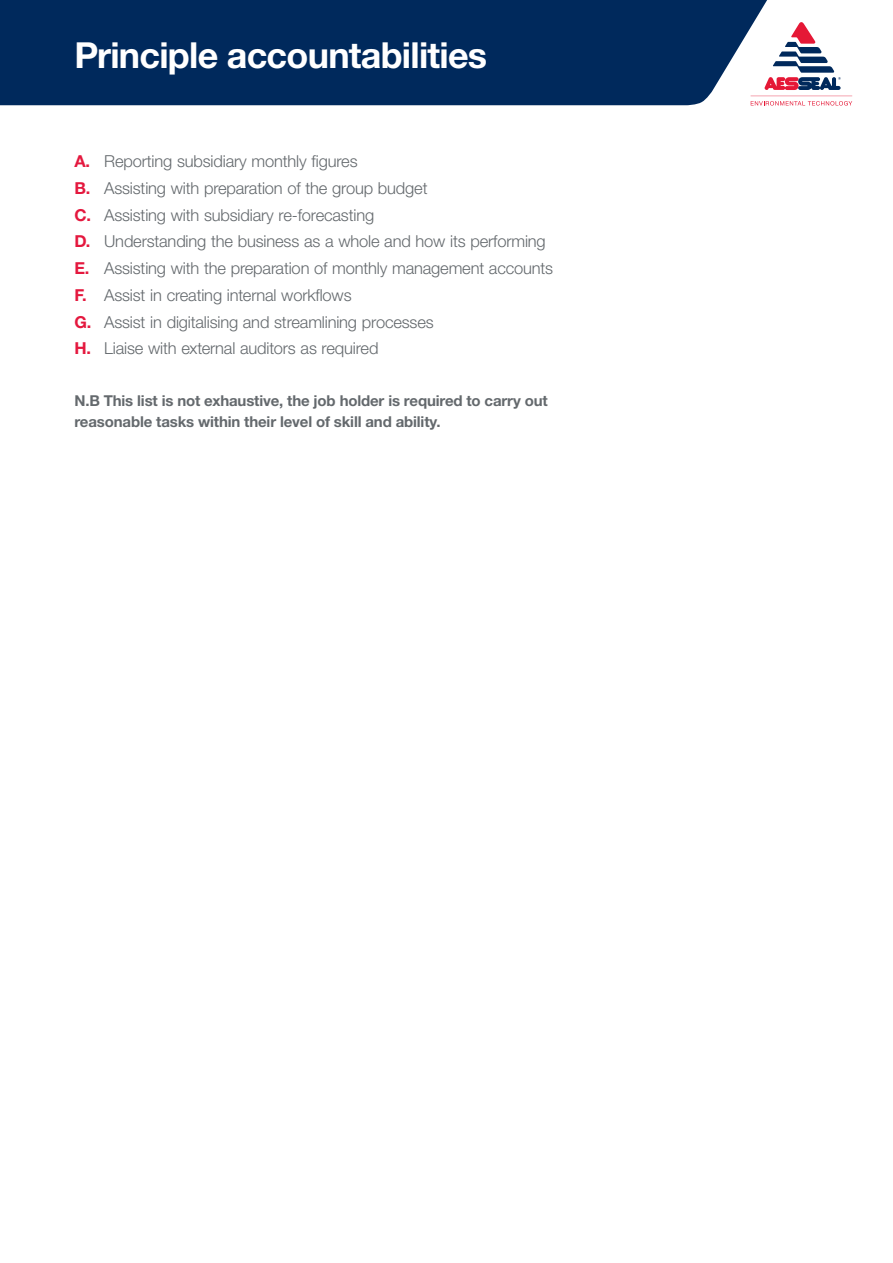
<style>
.page{position:relative;width:893px;height:1263px;background:#fff}
.page>*{position:absolute;margin:0;border:0;box-sizing:border-box;transform-origin:0 0}
.Quote_Blue{font:700 35.85px "Helvetica Neue LTW1 G";letter-spacing:-.02em;color:#fff}
.Body_copy_BULLETS_11pt{font:300 16.5px "Helvetica Neue LTW1 G";letter-spacing:-.01em;color:#64696d}
.Body_copy{font:700 15px/21px "Helvetica Neue LTW1 G";letter-spacing:-.01em;color:#64696d}
.s1{font-weight:700;color:#e4183e}
</style>
<div class="page">
<svg style="left:750px;top:105px;width:101px;height:1px"></svg>
<svg style="left:0;top:0;width:853px;height:105px;fill:#00295c"></svg>
<p class="Quote_Blue" style="left:74px;top:33px;width:414px">Principle accountabilities</p>
<p class="Body_copy_BULLETS_11pt" style="left:74px;top:151px;width:285px"><span class="s1">A.</span> Reporting subsidiary monthly figures</p>
<p class="Body_copy_BULLETS_11pt" style="left:74px;top:178px;width:355px"><span class="s1">B.</span> Assisting with preparation of the group budget</p>
<p class="Body_copy_BULLETS_11pt" style="left:74px;top:205px;width:301px"><span class="s1">C.</span> Assisting with subsidiary re-forecasting</p>
<p class="Body_copy_BULLETS_11pt" style="left:74px;top:231px;width:473px"><span class="s1">D.</span> Understanding the business as a whole and how its performing</p>
<p class="Body_copy_BULLETS_11pt" style="left:74px;top:258px;width:480px"><span class="s1">E.</span> Assisting with the preparation of monthly management accounts</p>
<p class="Body_copy_BULLETS_11pt" style="left:74px;top:285px;width:279px"><span class="s1">F.</span> Assist in creating internal workflows</p>
<p class="Body_copy_BULLETS_11pt" style="left:74px;top:312px;width:361px"><span class="s1">G.</span> Assist in digitalising and streamlining processes</p>
<p class="Body_copy_BULLETS_11pt" style="left:74px;top:338px;width:306px"><span class="s1">H.</span> Liaise with external auditors as required</p>
<p class="Body_copy" style="left:74px;top:390px;width:475px">N.B This list is not exhaustive, the job holder is required to carry out reasonable tasks within their level of skill and ability.</p>
</div>
